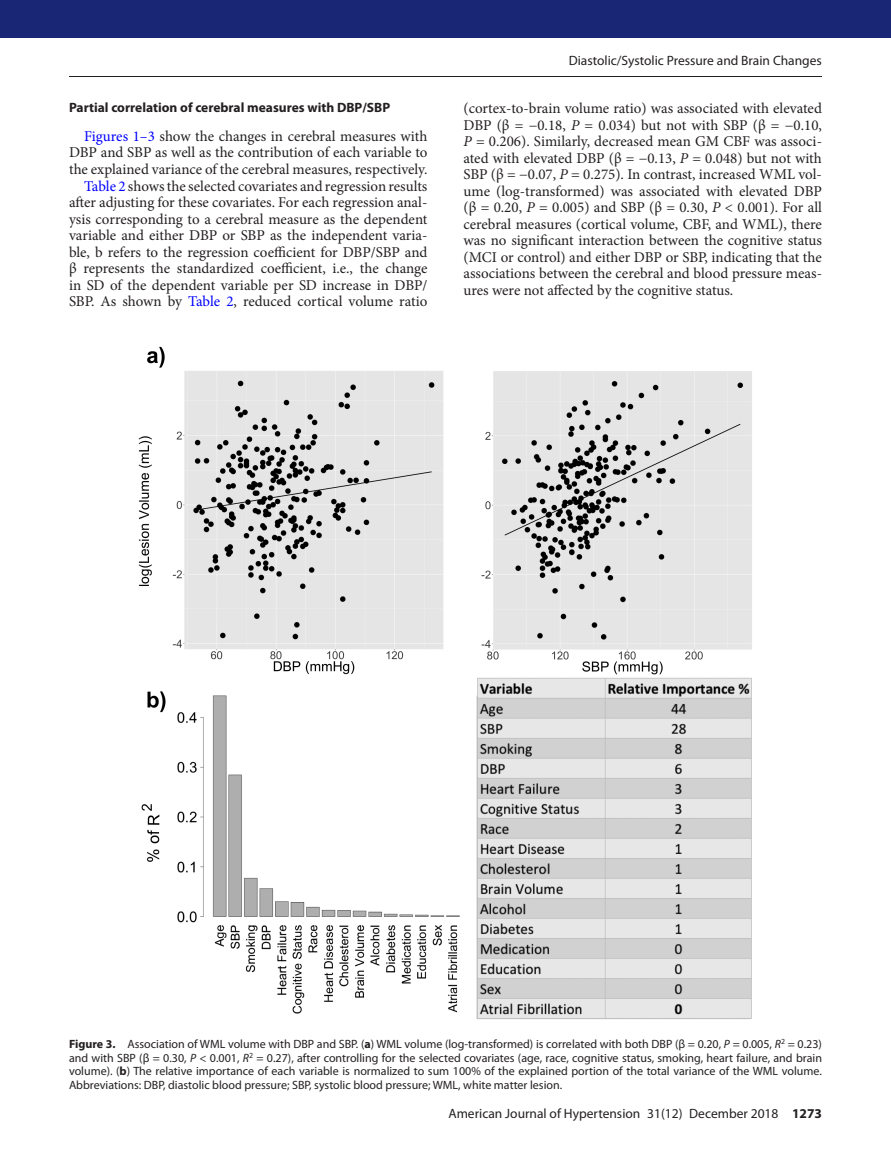
<style>
.page{position:relative;width:891px;height:1175px;background:#fff}
.page>*{position:absolute;margin:0;border:0;box-sizing:border-box;transform-origin:0 0}
.t1{font:15px/16.5px "Minion Pro";letter-spacing:-.005em;color:#231f20;text-align:right}
.t2{font:13.5px "Myriad Pro";color:#231f20}
.t3{font:700 13.5px "Myriad Pro";color:#231f20}
.t4{font:12px/13.5px "Myriad Pro";color:#231f20;text-align:justify}
.s1{color:#00f}
.s2{font-style:italic}
.s3{font-weight:700}
</style>
<div class="page">
<hr style="left:69px;top:76px;width:753px;height:1px;background:#231f20">
<div style="left:0;top:0;width:891px;height:38px;background:#192575"></div>
<img style="left:139px;top:346px;width:613px;height:673px">
<p class="t3" style="left:69px;top:99px;width:323px">Partial correlation of cerebral measures with DBP/SBP</p>
<p class="t1" style="left:69px;top:128px;width:360px"><span class="s1">Figures 1–3</span> show the changes in cerebral measures with DBP and SBP as well as the contribution of each variable to the explained variance of the cerebral measures, respectively.<br><span class="s1">Table 2</span> shows the selected covariates and regression results after adjusting for these covariates. For each regression anal&shy;ysis corresponding to a cerebral measure as the dependent variable and either DBP or SBP as the independent varia&shy;ble, b refers to the regression coefficient for DBP/SBP and β represents the standardized coefficient, i.e., the change in SD of the dependent variable per SD increase in DBP/ SBP. As shown by <span class="s1">Table 2</span>, reduced cortical volume ratio</p>
<p class="t2" style="left:569px;top:52px;width:255px">Diastolic/Systolic Pressure and Brain Changes</p>
<p class="t1" style="left:463px;top:100px;width:360px;text-align:justify">(cortex-to-brain volume ratio) was associated with elevated DBP (β = −0.18, <span class="s2">P</span> = 0.034) but not with SBP (β = −0.10, <span class="s2">P</span> = 0.206). Similarly, decreased mean GM CBF was associ&shy;ated with elevated DBP (β = −0.13, <span class="s2">P</span> = 0.048) but not with SBP (β = −0.07, <span class="s2">P</span> = 0.275). In contrast, increased WML vol&shy;ume (log-transformed) was associated with elevated DBP (β = 0.20, <span class="s2">P</span> = 0.005) and SBP (β = 0.30, <span class="s2">P</span> &lt; 0.001). For all cerebral measures (cortical volume, CBF, and WML), there was no significant interaction between the cognitive status (MCI or control) and either DBP or SBP, indicating that the associations between the cerebral and blood pressure meas&shy;ures were not affected by the cognitive status.</p>
<p class="t4" style="left:69px;top:1036px;width:754px"><span class="s3">Figure 3.</span> Association of WML volume with DBP and SBP. (<span class="s3">a</span>) WML volume (log-transformed) is correlated with both DBP (β = 0.20, <span class="s2">P</span> = 0.005, <span class="s2">R</span><sup>2</sup> = 0.23) and with SBP (β = 0.30, <span class="s2">P</span> &lt; 0.001, <span class="s2">R</span><sup>2</sup> = 0.27), after controlling for the selected covariates (age, race, cognitive status, smoking, heart failure, and brain volume). (<span class="s3">b</span>) The relative importance of each variable is normalized to sum 100% of the explained portion of the total variance of the WML volume.<br>Abbreviations: DBP, diastolic blood pressure; SBP, systolic blood pressure; WML, white matter lesion.</p>
<p class="t2" style="left:448px;top:1105px;width:375px">American Journal of Hypertension 31(12) December 2018 <span class="s3">1273</span></p>
</div>
